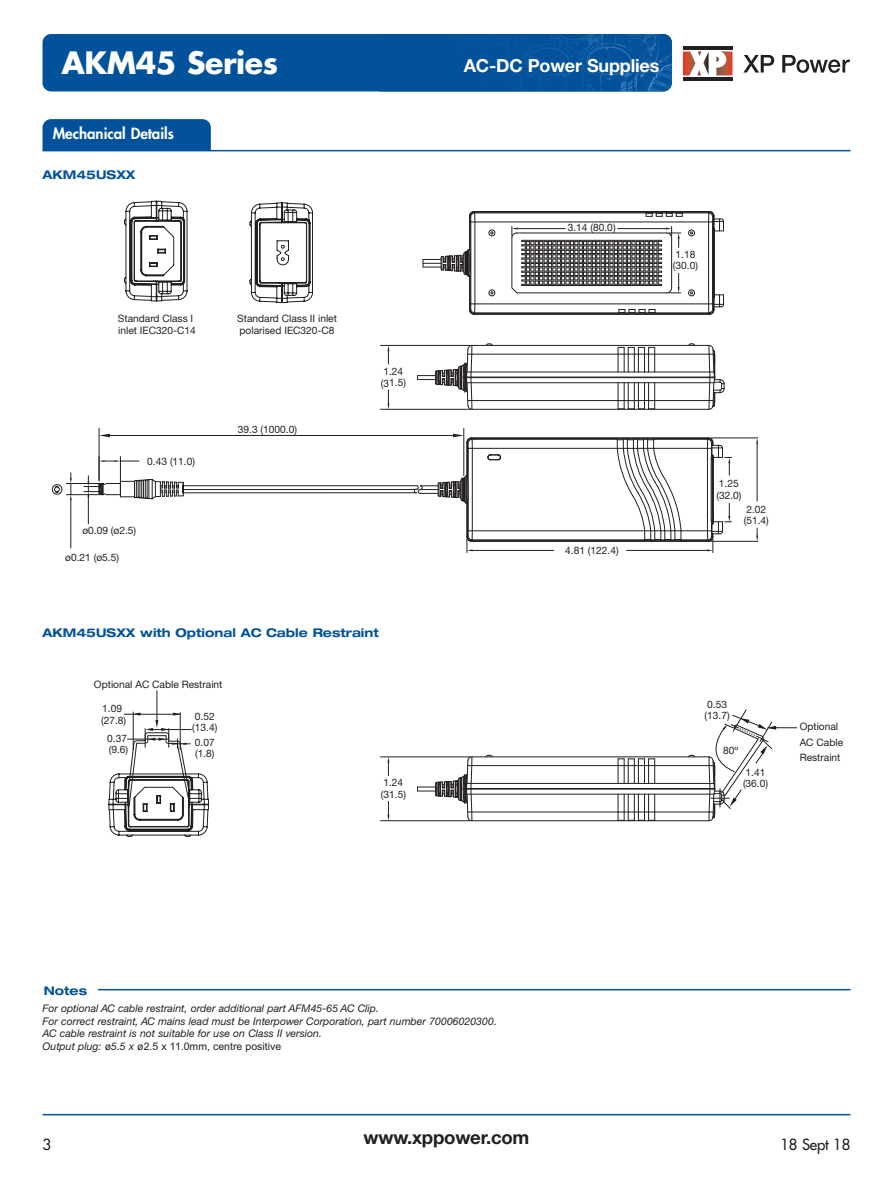
<style>
.page{position:relative;width:893px;height:1187px;background:#fff}
.page>*{position:absolute;margin:0;border:0;box-sizing:border-box;transform-origin:0 0}
.t1{font:700 30px "Futura LT";letter-spacing:-.015em;color:#fff}
.t2{font:700 18.6px "Helvetica Neue LT";letter-spacing:-.01em;color:#231f20}
.t3{font:700 18px "Helvetica Neue LT";letter-spacing:-.01em;color:#fff}
.t4{font:800 15px "Futura LT";color:#fff}
.t5{font:15px "Futura LT";letter-spacing:-.01em;color:#231f20}
.t6{font:700 expanded 12px "Helvetica Neue LT";color:#01529a}
.t7{font:italic 10.5px/12.6px "Helvetica Neue CE";color:#231f20}
.t8{font:10.5px "Arial";color:#231f20}
.t9{font:10.2px/11.6px "Helvetica Neue LT";color:#231f20}
.s1{font-family:"Helvetica Neue CE";font-style:italic}
</style>
<div class="page">
<svg style="left:743px;top:55px;width:31px;height:18px"></svg>
<svg style="left:782px;top:55px;width:68px;height:18px"></svg>
<hr style="left:683px;top:46px;width:49px;height:3px;background:#231f20">
<svg style="left:683px;top:51px;width:26px;height:24px"></svg>
<svg style="left:716px;top:51px;width:16px;height:24px"></svg>
<hr style="left:683px;top:77px;width:49px;height:3px;background:#231f20">
<div style="left:43px;top:34px;width:629px;height:57px;background:#01529a;border-radius:9px"></div>
<img style="left:494px;top:34px;width:178px;height:57px">
<hr style="left:43px;top:1113px;width:807px;height:2px;background:#01529a">
<div style="left:43px;top:119px;width:168px;height:31px;background:#01529a"></div>
<hr style="left:43px;top:150px;width:807px;height:1px;background:#01529a">
<svg style="left:488px;top:229px;width:8px;height:8px"></svg>
<svg style="left:488px;top:289px;width:8px;height:8px"></svg>
<hr style="left:474px;top:211px;width:236px;height:1px;background:#231f20">
<hr style="left:475px;top:212px;width:171px;height:1px;background:#231f20">
<hr style="left:471px;top:221px;width:242px;height:1px;background:#231f20">
<hr style="left:471px;top:303px;width:242px;height:1px;background:#231f20">
<hr style="left:475px;top:312px;width:144px;height:1px;background:#231f20">
<hr style="left:474px;top:313px;width:236px;height:1px;background:#231f20">
<hr style="left:474px;top:314px;width:236px;height:1px;background:#231f20">
<hr style="left:474px;top:222px;width:1px;height:82px;background:#231f20">
<svg style="left:469px;top:303px;width:7px;height:12px"></svg>
<svg style="left:469px;top:211px;width:7px;height:12px"></svg>
<hr style="left:470px;top:277px;width:1px;height:32px;background:#231f20">
<hr style="left:470px;top:216px;width:1px;height:33px;background:#231f20">
<hr style="left:469px;top:216px;width:1px;height:33px;background:#231f20">
<hr style="left:469px;top:277px;width:1px;height:33px;background:#231f20">
<svg style="left:423px;top:239px;width:48px;height:39px"></svg>
<svg style="left:511px;top:211px;width:213px;height:104px"></svg>
<svg style="left:124px;top:201px;width:64px;height:101px"></svg>
<svg style="left:249px;top:202px;width:64px;height:101px"></svg>
<hr style="left:110px;top:435px;width:343px;height:1px;background:#231f20">
<hr style="left:463px;top:428px;width:1px;height:47px;background:#231f20">
<hr style="left:99px;top:428px;width:1px;height:52px;background:#231f20">
<svg style="left:99px;top:433px;width:11px;height:4px"></svg>
<hr style="left:70px;top:500px;width:1px;height:48px;background:#231f20">
<svg style="left:52px;top:456px;width:132px;height:68px"></svg>
<hr style="left:757px;top:443px;width:1px;height:58px;background:#231f20">
<hr style="left:711px;top:437px;width:47px;height:1px;background:#231f20">
<hr style="left:711px;top:541px;width:47px;height:1px;background:#231f20">
<hr style="left:471px;top:437px;width:237px;height:1px;background:#231f20">
<hr style="left:471px;top:438px;width:146px;height:1px;background:#231f20">
<hr style="left:472px;top:439px;width:145px;height:1px;background:#231f20">
<hr style="left:468px;top:448px;width:243px;height:1px;background:#231f20">
<hr style="left:468px;top:530px;width:243px;height:1px;background:#231f20">
<hr style="left:472px;top:539px;width:173px;height:1px;background:#231f20">
<hr style="left:471px;top:540px;width:237px;height:1px;background:#231f20">
<hr style="left:471px;top:541px;width:237px;height:1px;background:#231f20">
<svg style="left:487px;top:454px;width:14px;height:6px"></svg>
<hr style="left:472px;top:448px;width:1px;height:83px;background:#231f20">
<svg style="left:453px;top:433px;width:20px;height:16px"></svg>
<hr style="left:468px;top:448px;width:1px;height:83px;background:#231f20">
<hr style="left:467px;top:442px;width:1px;height:34px;background:#231f20">
<hr style="left:467px;top:502px;width:1px;height:35px;background:#231f20">
<hr style="left:466px;top:442px;width:1px;height:33px;background:#231f20">
<hr style="left:466px;top:503px;width:1px;height:34px;background:#231f20">
<svg style="left:414px;top:464px;width:55px;height:40px"></svg>
<hr style="left:183px;top:489px;width:232px;height:1px;background:#231f20">
<hr style="left:183px;top:485px;width:233px;height:1px;background:#231f20">
<hr style="left:183px;top:492px;width:233px;height:1px;background:#231f20">
<svg style="left:756px;top:528px;width:2px;height:13px"></svg>
<hr style="left:473px;top:550px;width:81px;height:1px;background:#231f20">
<svg style="left:466px;top:530px;width:7px;height:22px"></svg>
<svg style="left:616px;top:437px;width:115px;height:115px"></svg>
<hr style="left:380px;top:345px;width:90px;height:1px;background:#231f20">
<hr style="left:380px;top:409px;width:90px;height:1px;background:#231f20">
<svg style="left:485px;top:343px;width:8px;height:2px"></svg>
<svg style="left:687px;top:343px;width:9px;height:2px"></svg>
<hr style="left:472px;top:345px;width:237px;height:1px;background:#231f20">
<hr style="left:472px;top:353px;width:146px;height:1px;background:#231f20">
<hr style="left:649px;top:353px;width:60px;height:1px;background:#231f20">
<svg style="left:618px;top:347px;width:37px;height:24px"></svg>
<hr style="left:467px;top:371px;width:247px;height:1px;background:#231f20">
<hr style="left:464px;top:376px;width:251px;height:1px;background:#231f20">
<hr style="left:464px;top:377px;width:251px;height:1px;background:#231f20">
<hr style="left:467px;top:382px;width:247px;height:1px;background:#231f20">
<hr style="left:655px;top:400px;width:54px;height:1px;background:#231f20">
<hr style="left:472px;top:400px;width:146px;height:1px;background:#231f20">
<svg style="left:708px;top:344px;width:17px;height:66px"></svg>
<svg style="left:618px;top:382px;width:37px;height:27px"></svg>
<hr style="left:472px;top:409px;width:237px;height:1px;background:#231f20">
<svg style="left:417px;top:344px;width:56px;height:66px"></svg>
<svg style="left:387px;top:390px;width:2px;height:19px"></svg>
<svg style="left:387px;top:345px;width:2px;height:19px"></svg>
<hr style="left:380px;top:756px;width:90px;height:1px;background:#231f20">
<hr style="left:380px;top:820px;width:90px;height:1px;background:#231f20">
<svg style="left:485px;top:754px;width:8px;height:4px"></svg>
<hr style="left:472px;top:756px;width:237px;height:1px;background:#231f20">
<hr style="left:472px;top:765px;width:146px;height:1px;background:#231f20">
<hr style="left:649px;top:765px;width:60px;height:1px;background:#231f20">
<svg style="left:618px;top:758px;width:37px;height:25px"></svg>
<hr style="left:467px;top:783px;width:247px;height:1px;background:#231f20">
<hr style="left:464px;top:788px;width:251px;height:1px;background:#231f20">
<hr style="left:467px;top:793px;width:247px;height:1px;background:#231f20">
<hr style="left:655px;top:811px;width:54px;height:1px;background:#231f20">
<hr style="left:472px;top:811px;width:146px;height:1px;background:#231f20">
<svg style="left:618px;top:794px;width:37px;height:26px"></svg>
<hr style="left:472px;top:820px;width:237px;height:1px;background:#231f20">
<svg style="left:417px;top:756px;width:56px;height:65px"></svg>
<svg style="left:387px;top:801px;width:2px;height:19px"></svg>
<svg style="left:387px;top:756px;width:2px;height:19px"></svg>
<svg style="left:687px;top:709px;width:110px;height:112px"></svg>
<hr style="left:133px;top:711px;width:1px;height:38px;background:#231f20">
<svg style="left:108px;top:712px;width:101px;height:125px"></svg>
<hr style="left:157px;top:690px;width:1px;height:31px;background:#231f20">
<hr style="left:44px;top:988px;width:806px;height:2px;background:#01529a">
<div style="left:44px;top:980px;width:53px;height:19px;background:#fff"></div>
<h1 class="t1" style="left:61px;top:43px;width:218px">AKM45 Series</h1>
<h3 class="t4" style="left:53px;top:124px;width:123px">Mechanical Details</h3>
<p class="t6" style="left:43px;top:167px;width:94px">AKM45USXX</p>
<p class="t9" style="left:118px;top:312px;width:79px">Standard Class I inlet IEC320-C14</p>
<p class="t9" style="left:237px;top:312px;width:101px">Standard Class II inlet polarised IEC320-C8</p>
<p class="t9" style="left:147px;top:455px;width:49px">0.43 (11.0)</p>
<p class="t9" style="left:82px;top:524px;width:55px">ø0.09 (ø2.5)</p>
<p class="t9" style="left:65px;top:551px;width:55px">ø0.21 (ø5.5)</p>
<p class="t9" style="left:238px;top:423px;width:61px">39.3 (1000.0)</p>
<p class="t9" style="left:381px;top:365px;width:27px">1.24 (31.5)</p>
<p class="t6" style="left:43px;top:625px;width:338px">AKM45USXX with Optional AC Cable Restraint</p>
<p class="t9" style="left:94px;top:678px;width:130px">Optional AC Cable Restraint</p>
<p class="t9" style="left:101px;top:702px;width:27px">1.09 (27.8)</p>
<p class="t9" style="left:107px;top:732px;width:23px">0.37 (9.6)</p>
<p class="t9" style="left:192px;top:710px;width:27px">0.52 (13.4)</p>
<p class="t9" style="left:195px;top:736px;width:21px">0.07 (1.8)</p>
<h3 class="t3" style="left:464px;top:54px;width:197px">AC-DC Power Supplies</h3>
<p class="t9" style="left:568px;top:222px;width:49px">3.14 (80.0)</p>
<p class="t9" style="left:673px;top:248px;width:27px">1.18 (30.0)</p>
<p class="t9" style="left:565px;top:544px;width:55px">4.81 (122.4)</p>
<p class="t9" style="left:716px;top:477px;width:27px">1.25 (32.0)</p>
<p class="t9" style="left:744px;top:503px;width:27px">2.02 (51.4)</p>
<p class="t9" style="left:705px;top:698px;width:27px">0.53 (13.7)</p>
<p class="t9" style="left:723px;top:744px;width:17px">80º</p>
<p class="t9" style="left:746px;top:766px;width:21px">1.41</p>
<p class="t9" style="left:383px;top:776px;width:21px">1.24</p>
<p class="t9" style="left:743px;top:777px;width:27px">(36.0)</p>
<p class="t9" style="left:381px;top:788px;width:27px">(31.5)</p>
<p class="t9" style="left:800px;top:719px;width:45px;line-height:15.3px">Optional<br>AC Cable<br>Restraint</p>
<p class="t6" style="left:44px;top:982px;width:45px">Notes</p>
<p class="t7" style="left:43px;top:1002px;width:456px">For optional AC cable restraint, order additional part AFM45-65 AC Clip.<br>For correct restraint, AC mains lead must be Interpower Corporation, part number 70006020300.<br>AC cable restraint is not suitable for use on Class II version.</p>
<p class="t8" style="left:43px;top:1040px;width:240px"><span class="s1">Output plug:</span> ø<span class="s1">5.5 x</span> ø2.5 x 11.0mm, centre positive</p>
<h3 class="t5" style="left:43px;top:1134px;width:10px">3</h3>
<h2 class="t2" style="left:363px;top:1125px;width:167px">www.xppower.com</h2>
<h3 class="t5" style="left:780px;top:1134px;width:71px">18 Sept 18</h3>
</div>
